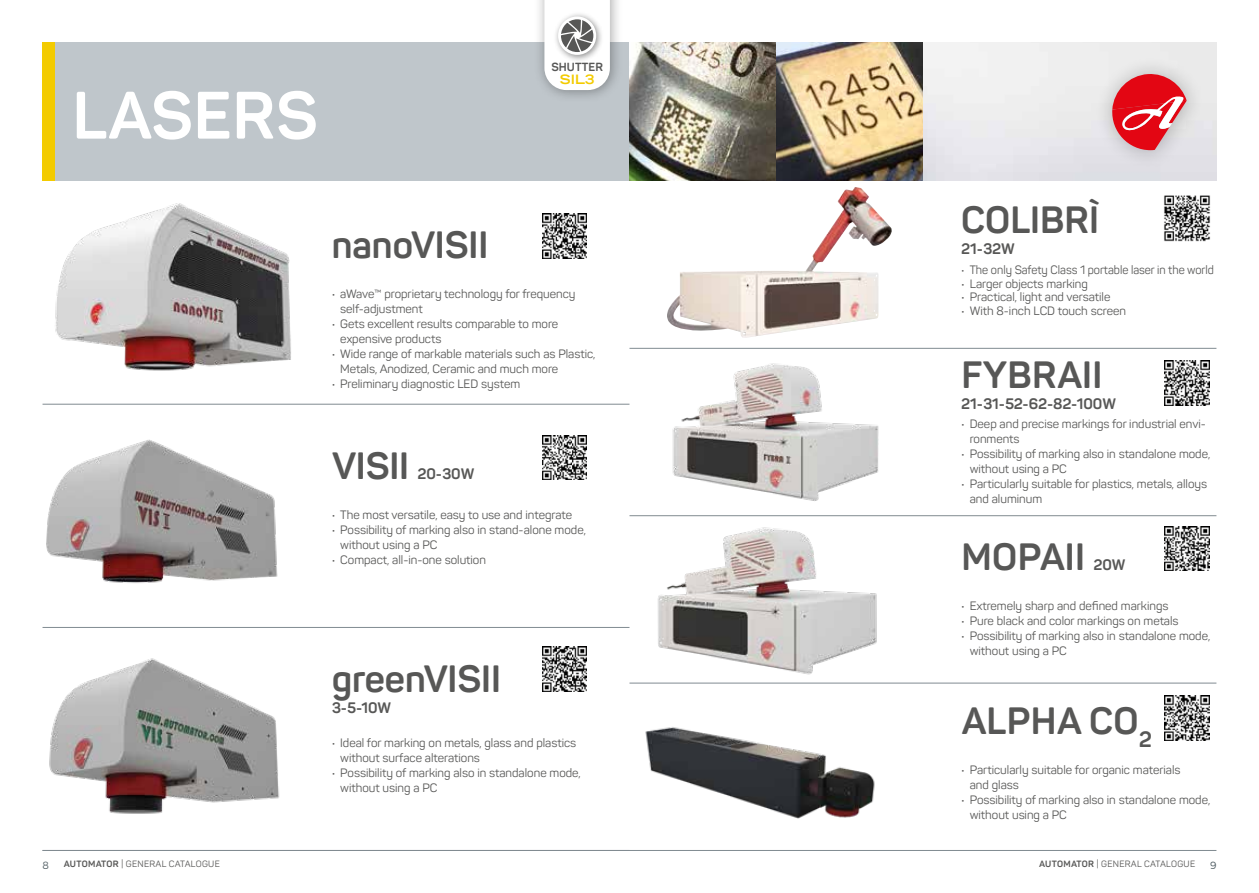
<style>
.page{position:relative;width:1259px;height:893px;background:#fff}
.page>*{position:absolute;margin:0;border:0;box-sizing:border-box;transform-origin:0 0}
.t1{font:700 66px "Panton";letter-spacing:.01em;color:#fff}
.t2{font:700 37.5px "Panton";color:#575756}
.t3{font:700 15px "Panton";color:#575756}
.t4{font:700 expanded 12.9px "Trade Gothic LT Std";color:#f3cb00}
.t5{font:12px/15px "Panton";color:#575756}
.t6{font:12px "Panton";color:#575756;scale:.95 1}
.t7{font:700 11.7px "Panton";letter-spacing:.01em;color:#575756}
.t8{font:300 10.5px "Montserrat";color:#4e5b61}
.t9{font:9px "Panton";letter-spacing:.035em;color:#575756}
.s1{font-weight:700}
</style>
<div class="page">
<div style="left:43px;top:43px;width:586px;height:138px;background:#bfc6cb"></div>
<div style="left:43px;top:43px;width:12px;height:138px;background:#f3cb00"></div>
<div style="left:1093px;top:56px;width:112px;height:114px;background:#e3e3e7"></div>
<svg style="left:1111px;top:73px;width:75px;height:77px"></svg>
<hr style="left:43px;top:404px;width:586px;height:1px;background:#818b91">
<hr style="left:43px;top:627px;width:586px;height:1px;background:#818b91">
<img style="left:629px;top:43px;width:294px;height:138px">
<img style="left:55px;top:203px;width:236px;height:168px">
<img style="left:46px;top:439px;width:232px;height:144px">
<img style="left:49px;top:658px;width:231px;height:156px">
<div style="left:533px;top:0;width:90px;height:103px;background:#000;opacity:.35"></div>
<svg style="left:544px;top:0;width:66px;height:90px"></svg>
<div style="left:558px;top:16px;width:38px;height:39px;border:3px solid #fff;border-radius:50%"></div>
<img style="left:542px;top:214px;width:45px;height:44px">
<img style="left:542px;top:435px;width:45px;height:45px">
<img style="left:542px;top:647px;width:45px;height:44px">
<img style="left:1164px;top:360px;width:45px;height:45px">
<img style="left:1164px;top:526px;width:45px;height:45px">
<img style="left:1164px;top:696px;width:45px;height:44px">
<hr style="left:629px;top:348px;width:587px;height:1px;background:#818b91">
<hr style="left:629px;top:515px;width:587px;height:1px;background:#818b91">
<hr style="left:629px;top:683px;width:587px;height:1px;background:#818b91">
<hr style="left:43px;top:850px;width:1173px;height:1px;background:#818b91">
<img style="left:645px;top:727px;width:230px;height:92px">
<img style="left:663px;top:363px;width:225px;height:154px">
<img style="left:629px;top:527px;width:248px;height:148px">
<img style="left:667px;top:187px;width:225px;height:151px">
<img style="left:1164px;top:195px;width:46px;height:47px">
<h1 class="t1" style="left:72px;top:75px;width:247px">LASERS</h1>
<p class="t7" style="left:551px;top:59px;width:53px">SHUTTER</p>
<p class="t4" style="left:560px;top:71px;width:36px">SIL3</p>
<h2 class="t2" style="left:332px;top:222px;width:158px">nanoVISII</h2>
<p class="t5" style="left:340px;top:286px;width:237px;text-indent:-9px">• aWave™ proprietary technology for frequency self-adjustment</p>
<p class="t5" style="left:340px;top:316px;width:219px;text-indent:-9px">• Gets excellent results comparable to more expensive products</p>
<p class="t5" style="left:340px;top:346px;width:257px;text-indent:-9px">• Wide range of markable materials such as Plastic,<br>Metals, Anodized, Ceramic and much more</p>
<p class="t5" style="left:332px;top:376px;width:190px">• Preliminary diagnostic LED system</p>
<h2 class="t2" style="left:332px;top:443px;width:79px">VISII</h2>
<p class="t3" style="left:417px;top:465px;width:58px">20-30W</p>
<p class="t5" style="left:332px;top:507px;width:242px">• The most versatile, easy to use and integrate</p>
<p class="t5" style="left:340px;top:522px;width:247px;text-indent:-9px">• Possibility of marking also in stand-alone mode, without using a PC</p>
<p class="t5" style="left:332px;top:552px;width:156px">• Compact, all-in-one solution</p>
<h2 class="t2" style="left:961px;top:196px;width:139px">COLIBRÌ</h2>
<p class="t3" style="left:961px;top:239px;width:55px">21-32W</p>
<p class="t6" style="left:961px;top:262px;width:267px">• The only Safety Class 1 portable laser in the world</p>
<p class="t5" style="left:961px;top:276px;width:128px">• Larger objects marking</p>
<p class="t5" style="left:961px;top:289px;width:151px">• Practical, light and versatile</p>
<p class="t5" style="left:961px;top:303px;width:166px">• With 8-inch LCD touch screen</p>
<h2 class="t2" style="left:961px;top:352px;width:142px">FYBRAII</h2>
<p class="t3" style="left:961px;top:395px;width:156px">21-31-52-62-82-100W</p>
<p class="t5" style="left:969px;top:417px;width:238px;text-indent:-9px">• Deep and precise markings for industrial envi&shy;ronments</p>
<p class="t5" style="left:969px;top:447px;width:242px;text-indent:-9px">• Possibility of marking also in standalone mode, without using a PC</p>
<p class="t5" style="left:969px;top:477px;width:239px;text-indent:-9px">• Particularly suitable for plastics, metals, alloys and aluminum</p>
<h2 class="t2" style="left:961px;top:534px;width:125px">MOPAII</h2>
<p class="t3" style="left:1093px;top:556px;width:34px">20W</p>
<p class="t5" style="left:961px;top:599px;width:209px">• Extremely sharp and defined markings</p>
<p class="t5" style="left:961px;top:614px;width:219px">• Pure black and color markings on metals</p>
<p class="t5" style="left:969px;top:629px;width:242px;text-indent:-9px">• Possibility of marking also in standalone mode, without using a PC</p>
<h2 class="t2" style="left:332px;top:655px;width:171px">greenVISII</h2>
<p class="t3" style="left:332px;top:698px;width:61px">3-5-10W</p>
<h2 class="t2" style="left:961px;top:698px;width:192px">ALPHA CO<sub>2</sub></h2>
<p class="t5" style="left:340px;top:735px;width:237px;text-indent:-9px">• Ideal for marking on metals, glass and plastics without surface alterations</p>
<p class="t5" style="left:340px;top:765px;width:242px;text-indent:-9px">• Possibility of marking also in standalone mode, without using a PC</p>
<p class="t5" style="left:969px;top:763px;width:212px;text-indent:-9px">• Particularly suitable for organic materials and glass</p>
<p class="t5" style="left:969px;top:793px;width:242px;text-indent:-9px">• Possibility of marking also in standalone mode, without using a PC</p>
<p class="t8" style="left:43px;top:859px;width:8px">8</p>
<p class="t9" style="left:64px;top:859px;width:157px"><span class="s1">AUTOMATOR</span> | GENERAL CATALOGUE</p>
<p class="t9" style="left:1039px;top:859px;width:157px"><span class="s1">AUTOMATOR</span> | GENERAL CATALOGUE</p>
<p class="t8" style="left:1210px;top:859px;width:8px">9</p>
</div>
